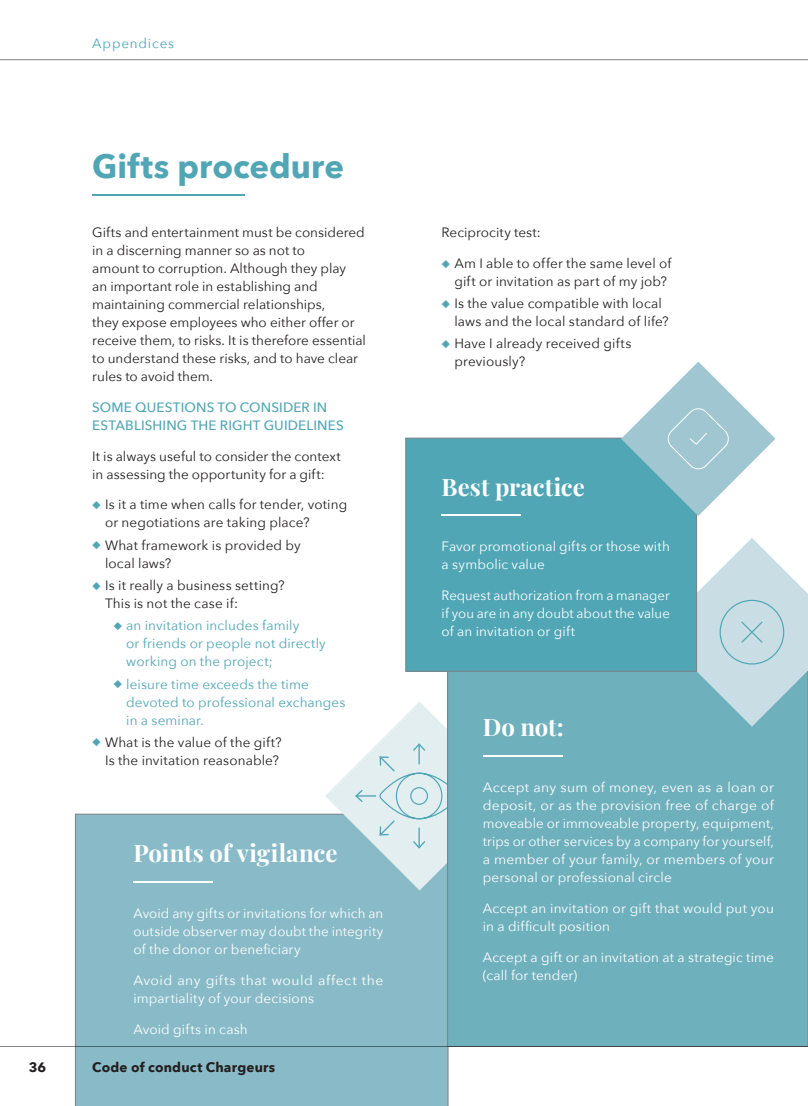
<style>
.page{position:relative;width:808px;height:1106px;background:#fff}
.page>*{position:absolute;margin:0;border:0;box-sizing:border-box;transform-origin:0 0}
.t1{font:700 33px "Avenir Next";color:#50a6b5}
.t2{font:700 24px "Playfair Display";color:#fff}
.t3{font:13.5px/18px "Avenir Next";letter-spacing:.005em;color:#231f20}
.t4{font:13.5px/18px "Avenir Next";letter-spacing:.01em;color:#fff}
.t5{font:13.5px/18px "Avenir Next";letter-spacing:.01em;color:#50a6b5}
.t6{font:500 13.5px/18px "Avenir Next";letter-spacing:.01em;color:#50a6b5}
.t7{font:700 13.5px "Avenir Next";letter-spacing:.015em;color:#231f20}
.t8{font:13.5px "Avenir Next";letter-spacing:.06em;color:#50a6b5}
.s1{color:#50a6b5}
</style>
<div class="page">
<div style="left:75px;top:814px;width:373px;height:292px;background:#88bbc7"></div>
<svg style="left:325px;top:702px;width:122px;height:188px"></svg>
<div style="left:448px;top:671px;width:360px;height:375px;background:#6fb0bd"></div>
<hr style="left:133px;top:880px;width:80px;height:2px;background:#fff">
<hr style="left:483px;top:755px;width:79px;height:1px;background:#fff">
<hr style="left:92px;top:194px;width:153px;height:2px;background:#50a6b5">
<div style="left:406px;top:438px;width:290px;height:233px;background:#50a6b5"></div>
<svg style="left:657px;top:538px;width:151px;height:188px"></svg>
<div style="left:719px;top:600px;width:65px;height:64px;border:1px solid #50a6b5;border-radius:50%"></div>
<div style="left:405px;top:438px;width:292px;height:233px;border:1px solid #808285"></div>
<hr style="left:442px;top:514px;width:79px;height:1px;background:#fff">
<svg style="left:621px;top:361px;width:154px;height:155px"></svg>
<hr style="left:0;top:59px;width:808px;height:1px;background:#808285">
<hr style="left:0;top:1046px;width:808px;height:1px;background:#808285">
<p class="t8" style="left:92px;top:31px;width:84px">Appendices</p>
<h1 class="t1" style="left:92px;top:137px;width:253px">Gifts procedure</h1>
<p class="t3" style="left:92px;top:223px;width:275px">Gifts and entertainment must be considered in a discerning manner so as not to<br>amount to corruption. Although they play<br>an important role in establishing and maintaining commercial relationships,<br>they expose employees who either offer or receive them, to risks. It is therefore essential to understand these risks, and to have clear rules to avoid them.</p>
<p class="t6" style="left:92px;top:398px;width:253px">SOME QUESTIONS TO CONSIDER IN<br>ESTABLISHING THE RIGHT GUIDELINES</p>
<p class="t3" style="left:92px;top:446px;width:250px">It is always useful to consider the context in assessing the opportunity for a gift:</p>
<p class="t3" style="left:105px;top:495px;width:244px;text-indent:-13px"><span class="s1">◆</span> Is it a time when calls for tender, voting or negotiations are taking place?</p>
<p class="t3" style="left:105px;top:535px;width:197px;text-indent:-13px"><span class="s1">◆</span> What framework is provided by local laws?</p>
<p class="t3" style="left:105px;top:575px;width:181px;text-indent:-13px"><span class="s1">◆</span> Is it really a business setting?<br>This is not the case if:</p>
<p class="t5" style="left:126px;top:616px;width:201px;text-indent:-13px">◆ an invitation includes family<br>or friends or people not directly working on the project;</p>
<p class="t5" style="left:126px;top:674px;width:221px;text-indent:-13px">◆ leisure time exceeds the time devoted to professional exchanges in a seminar.</p>
<p class="t3" style="left:92px;top:732px;width:191px;text-align:right"><span class="s1">◆</span> What is the value of the gift?<br>Is the invitation reasonable?</p>
<h2 class="t2" style="left:133px;top:834px;width:206px">Points of vigilance</h2>
<p class="t4" style="left:133px;top:903px;width:251px;text-align:justify">Avoid any gifts or invitations for which an outside observer may doubt the integrity of the donor or beneficiary</p>
<p class="t4" style="left:133px;top:970px;width:251px">Avoid any gifts that would affect the impartiality of your decisions</p>
<p class="t4" style="left:133px;top:1019px;width:116px">Avoid gifts in cash</p>
<p class="t7" style="left:29px;top:1055px;width:19px">36</p>
<p class="t7" style="left:92px;top:1055px;width:185px">Code of conduct Chargeurs</p>
<p class="t3" style="left:442px;top:223px;width:101px">Reciprocity test:</p>
<p class="t3" style="left:454px;top:253px;width:219px;text-indent:-13px"><span class="s1">◆</span> Am I able to offer the same level of gift or invitation as part of my job?</p>
<p class="t3" style="left:454px;top:294px;width:216px;text-indent:-13px"><span class="s1">◆</span> Is the value compatible with local laws and the local standard of life?</p>
<p class="t3" style="left:454px;top:334px;width:178px;text-indent:-13px"><span class="s1">◆</span> Have I already received gifts previously?</p>
<h2 class="t2" style="left:442px;top:467px;width:145px">Best practice</h2>
<p class="t4" style="left:442px;top:537px;width:230px">Favor promotional gifts or those with a symbolic value</p>
<p class="t4" style="left:442px;top:586px;width:230px;text-align:justify">Request authorization from a manager if you are in any doubt about the value of an invitation or gift</p>
<h2 class="t2" style="left:483px;top:708px;width:82px">Do not:</h2>
<p class="t4" style="left:483px;top:778px;width:293px;text-align:justify">Accept any sum of money, even as a loan or deposit, or as the provision free of charge of moveable or immoveable property, equipment, trips or other services by a company for yourself, a member of your family, or members of your personal or professional circle</p>
<p class="t4" style="left:483px;top:898px;width:293px">Accept an invitation or gift that would put you in a difficult position</p>
<p class="t4" style="left:483px;top:947px;width:293px">Accept a gift or an invitation at a strategic time (call for tender)</p>
</div>
